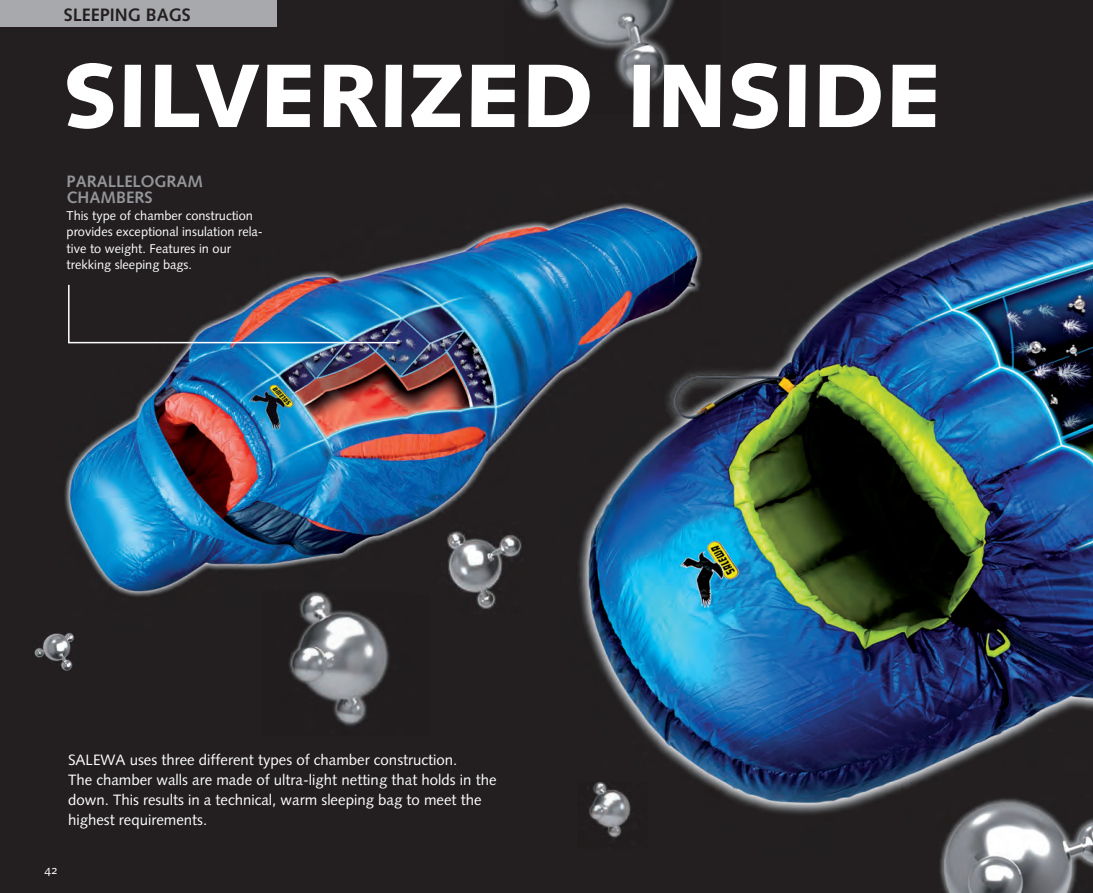
<style>
.page{position:relative;width:1093px;height:893px;background:#231f20}
.page>*{position:absolute;margin:0;border:0;box-sizing:border-box;transform-origin:0 0}
.t1{font:900 90px "Zyntax";letter-spacing:.005em;color:#fff}
.t2{font:700 18px "Zyntax";color:#231f20}
.t3{font:700 16.5px "Zyntax";color:#939598}
.t4{font:15px/19.8px "Zyntax";color:#fff}
.t5{font:12.75px/16.5px "Zyntax";color:#fff}
.t6{font:12px "Zyntax";color:#fff}
</style>
<div class="page">
<img style="left:587px;top:192px;width:506px;height:622px">
<img style="left:64px;top:192px;width:644px;height:440px">
<img style="left:520px;top:0;width:154px;height:59px">
<img style="left:434px;top:523px;width:92px;height:91px">
<img style="left:262px;top:591px;width:167px;height:135px">
<img style="left:587px;top:782px;width:61px;height:56px">
<img style="left:34px;top:631px;width:45px;height:40px">
<img style="left:67px;top:283px;width:333px;height:61px">
<img style="left:936px;top:794px;width:157px;height:99px">
<div style="left:0;top:0;width:276px;height:26px;background:#a8a9ad"></div>
<p class="t2" style="left:64px;top:5px;width:129px">SLEEPING BAGS</p>
<p class="t1" style="left:63px;top:43px;width:881px">SILVERIZED INSIDE</p>
<p class="t3" style="left:67px;top:172px;width:52px">PARALLELOGR</p>
<p class="t3" style="left:177px;top:172px;width:26px">AM</p>
<p class="t3" style="left:67px;top:188px;width:46px">CHAMBERS</p>
<p class="t5" style="left:67px;top:207px;width:198px">This type of chamber construction provides exceptional insulation rela&shy;tive to weight. Features in our trekking sleeping bags.</p>
<p class="t4" style="left:68px;top:750px;width:430px">SALEWA uses three different types of chamber construction.<br>The chamber walls are made of ultra-light netting that holds in the down. This results in a technical, warm sleeping bag to meet the highest requirements.</p>
<p class="t6" style="left:45px;top:863px;width:15px">42</p>
</div>
